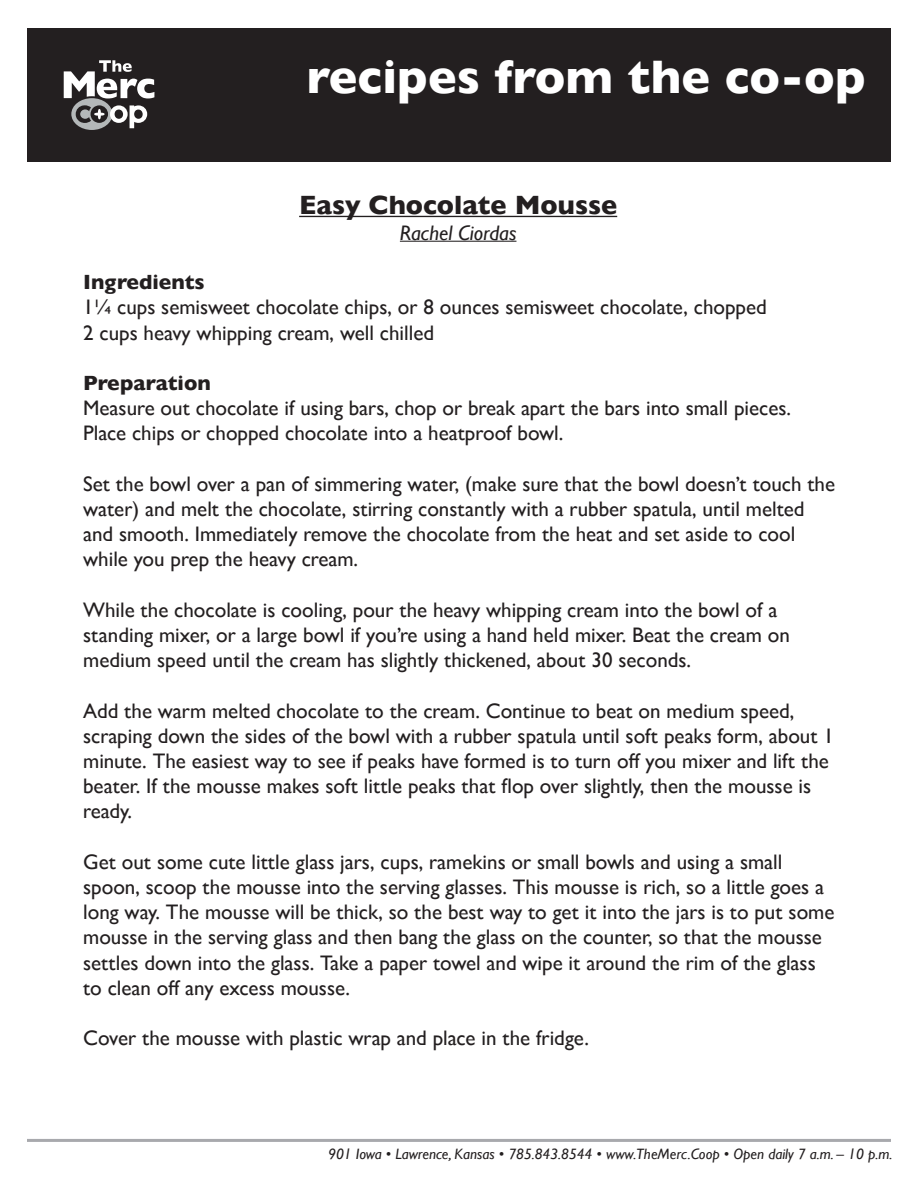
<style>
.page{position:relative;width:918px;height:1188px;background:#fff}
.page>*{position:absolute;margin:0;border:0;box-sizing:border-box;transform-origin:0 0}
.t1{font:800 48px "Gill Sans MT Pro";letter-spacing:.005em;color:#fff}
.t2{font:800 27px "Gill Sans MT Pro";color:#231f20}
.t3{font:500 21px/25.2px "Gill Sans MT Pro";color:#231f20}
.t4{font:800 21px "Gill Sans MT Pro";color:#231f20}
.t5{font:italic 21px "Gill Sans";color:#231f20}
.Footer_Style{font:italic 15px "Gill Sans";color:#231f20}
</style>
<div class="page">
<div style="left:27px;top:28px;width:864px;height:134px;background:#231f20"></div>
<div style="left:71px;top:98px;width:41px;height:32px;background:#b4b8b9;border-radius:50%"></div>
<svg style="left:76px;top:105px;width:71px;height:23px"></svg>
<svg style="left:64px;top:60px;width:90px;height:38px"></svg>
<hr style="left:27px;top:1139px;width:864px;height:3px;background:#a8a9ad">
<hr style="left:299px;top:216px;width:318px;height:1px;background:#231f20">
<hr style="left:400px;top:241px;width:116px;height:1px;background:#231f20">
<p class="t1" style="left:307px;top:49px;width:560px">recipes from the co-op</p>
<p class="t2" style="left:299px;top:190px;width:320px">Easy Chocolate Mousse</p>
<p class="t5" style="left:400px;top:220px;width:118px">Rachel Ciordas</p>
<p class="t4" style="left:83px;top:270px;width:123px">Ingredients</p>
<p class="t3" style="left:83px;top:294px;width:685px">1¼ cups semisweet chocolate chips, or 8 ounces semisweet chocolate, chopped</p>
<p class="t3" style="left:83px;top:320px;width:352px">2 cups heavy whipping cream, well chilled</p>
<p class="t4" style="left:83px;top:371px;width:129px">Preparation</p>
<p class="t3" style="left:83px;top:395px;width:709px">Measure out chocolate if using bars, chop or break apart the bars into small pieces.<br>Place chips or chopped chocolate into a heatproof bowl.</p>
<p class="t3" style="left:83px;top:471px;width:754px">Set the bowl over a pan of simmering water, (make sure that the bowl doesn’t touch the water) and melt the chocolate, stirring constantly with a rubber spatula, until melted and smooth. Immediately remove the chocolate from the heat and set aside to cool while you prep the heavy cream.</p>
<p class="t3" style="left:83px;top:597px;width:708px">While the chocolate is cooling, pour the heavy whipping cream into the bowl of a standing mixer, or a large bowl if you’re using a hand held mixer. Beat the cream on medium speed until the cream has slightly thickened, about 30 seconds.</p>
<p class="t3" style="left:83px;top:698px;width:752px">Add the warm melted chocolate to the cream. Continue to beat on medium speed, scraping down the sides of the bowl with a rubber spatula until soft peaks form, about 1 minute. The easiest way to see if peaks have formed is to turn off you mixer and lift the beater. If the mousse makes soft little peaks that flop over slightly, then the mousse is ready.</p>
<p class="t3" style="left:83px;top:849px;width:753px">Get out some cute little glass jars, cups, ramekins or small bowls and using a small spoon, scoop the mousse into the serving glasses. This mousse is rich, so a little goes a long way. The mousse will be thick, so the best way to get it into the jars is to put some mousse in the serving glass and then bang the glass on the counter, so that the mousse settles down into the glass. Take a paper towel and wipe it around the rim of the glass to clean off any excess mousse.</p>
<p class="t3" style="left:83px;top:1025px;width:507px">Cover the mousse with plastic wrap and place in the fridge.</p>
<p class="Footer_Style" style="left:328px;top:1145px;width:566px">901 Iowa • Lawrence, Kansas • 785.843.8544 • www.TheMerc.Coop • Open daily 7 a.m. – 10 p.m.</p>
</div>
